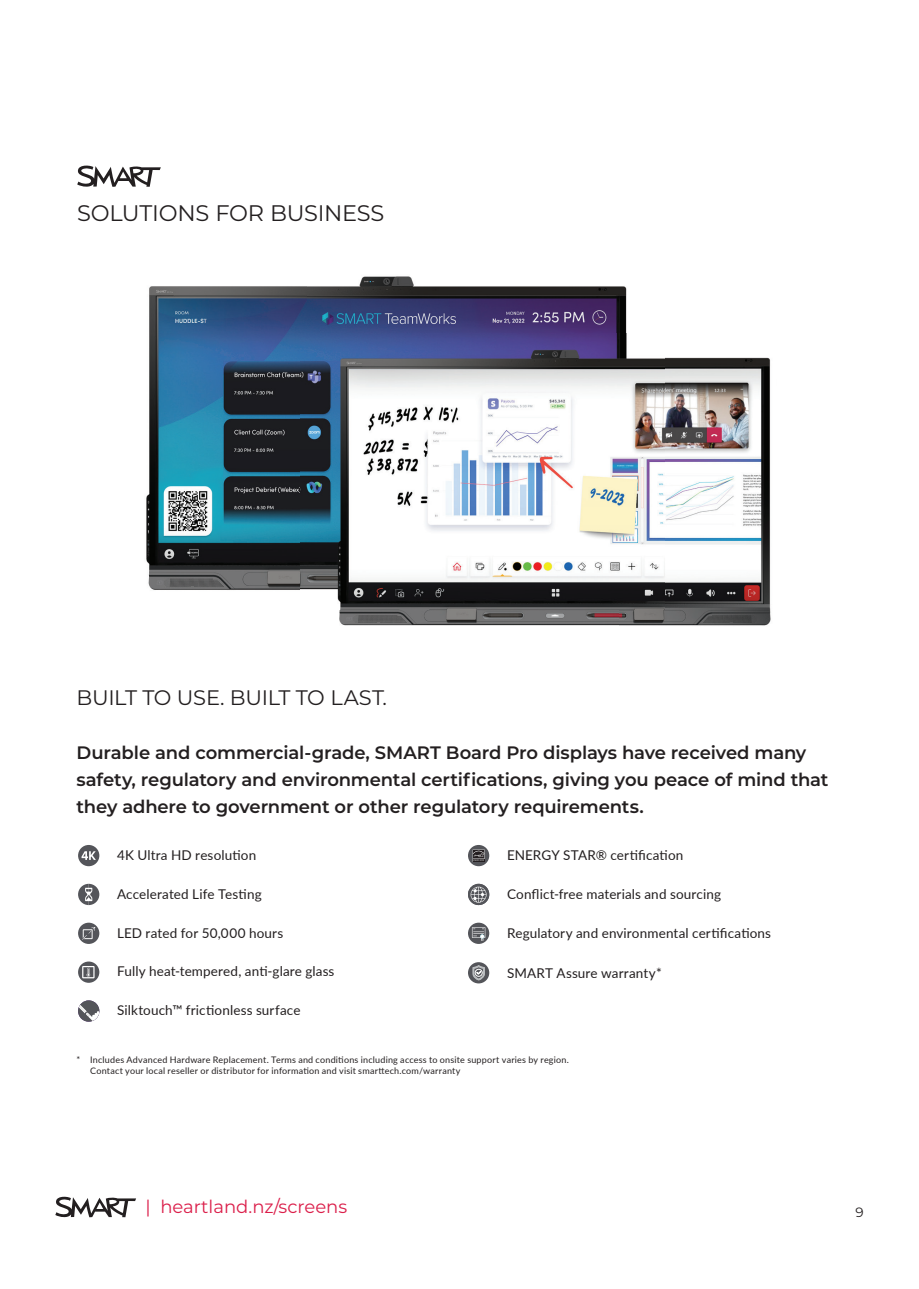
<style>
.page{position:relative;width:919px;height:1289px;background:#fff}
.page>*{position:absolute;margin:0;border:0;box-sizing:border-box;transform-origin:0 0}
.t1{font:22.5px "Montserrat";letter-spacing:-.01em;color:#231f20}
.t2{font:21px "Montserrat";letter-spacing:-.02em;color:#231f20}
.Body_Text{font:600 18px/27px "Montserrat";letter-spacing:-.01em;color:#231f20}
.t3{font:18px "Montserrat";color:#db1e4a}
.Body_Text-2{font:13.5px "Lato";letter-spacing:.01em;color:#231f20}
.t4{font:13.5px "Montserrat";color:#231f20}
.t5{font:9px/10.8px "Lato";letter-spacing:.025em;color:#231f20}
</style>
<div class="page">
<svg style="left:55px;top:1196px;width:81px;height:22px"></svg>
<svg style="left:77px;top:165px;width:84px;height:22px"></svg>
<div style="left:78px;top:845px;width:21px;height:21px;background:#54555a;border-radius:50%"></div>
<svg style="left:81px;top:851px;width:15px;height:8px"></svg>
<svg style="left:78px;top:883px;width:21px;height:22px"></svg>
<svg style="left:78px;top:922px;width:21px;height:21px"></svg>
<svg style="left:82px;top:926px;width:13px;height:13px"></svg>
<svg style="left:78px;top:961px;width:21px;height:21px"></svg>
<svg style="left:82px;top:965px;width:13px;height:13px"></svg>
<svg style="left:78px;top:1000px;width:22px;height:22px"></svg>
<svg style="left:468px;top:845px;width:21px;height:21px"></svg>
<svg style="left:472px;top:849px;width:12px;height:12px"></svg>
<svg style="left:468px;top:883px;width:22px;height:22px"></svg>
<svg style="left:468px;top:922px;width:21px;height:21px"></svg>
<svg style="left:472px;top:927px;width:13px;height:13px"></svg>
<svg style="left:468px;top:962px;width:21px;height:21px"></svg>
<svg style="left:473px;top:965px;width:11px;height:15px"></svg>
<img style="left:146px;top:286px;width:162px;height:304px">
<img style="left:308px;top:276px;width:319px;height:57px">
<img style="left:618px;top:357px;width:153px;height:269px">
<img style="left:339px;top:609px;width:279px;height:17px">
<img style="left:300px;top:333px;width:364px;height:276px">
<p class="t1" style="left:77px;top:198px;width:309px">SOLUTIONS FOR BUSINESS</p>
<p class="t2" style="left:77px;top:683px;width:312px">BUILT TO USE. BUILT TO LAST.</p>
<p class="Body_Text" style="left:77px;top:738px;width:753px">Durable and commercial-grade, SMART Board Pro displays have received many safety, regulatory and environmental certifications, giving you peace of mind that they adhere to government or other regulatory requirements.</p>
<p class="Body_Text-2" style="left:117px;top:845px;width:141px">4K Ultra HD resolution</p>
<p class="Body_Text-2" style="left:117px;top:884px;width:146px">Accelerated Life Testing</p>
<p class="Body_Text-2" style="left:117px;top:923px;width:168px">LED rated for 50,000 hours</p>
<p class="Body_Text-2" style="left:117px;top:961px;width:219px">Fully heat-tempered, anti-glare glass</p>
<p class="Body_Text-2" style="left:117px;top:1000px;width:185px">Silktouch™ frictionless surface</p>
<p class="Body_Text-2" style="left:507px;top:845px;width:178px">ENERGY STAR® certification</p>
<p class="Body_Text-2" style="left:507px;top:884px;width:215px">Conflict-free materials and sourcing</p>
<p class="Body_Text-2" style="left:507px;top:923px;width:265px">Regulatory and environmental certifications</p>
<p class="Body_Text-2" style="left:507px;top:963px;width:156px">SMART Assure warranty*</p>
<p class="t5" style="left:90px;top:1054px;width:480px;text-indent:-14px">* Includes Advanced Hardware Replacement. Terms and conditions including access to onsite support varies by region.<br>Contact your local reseller or distributor for information and visit smarttech.com/warranty</p>
<h3 class="t3" style="left:145px;top:1193px;width:203px">| heartland.nz/screens</h3>
<p class="t4" style="left:855px;top:1202px;width:10px">9</p>
</div>
